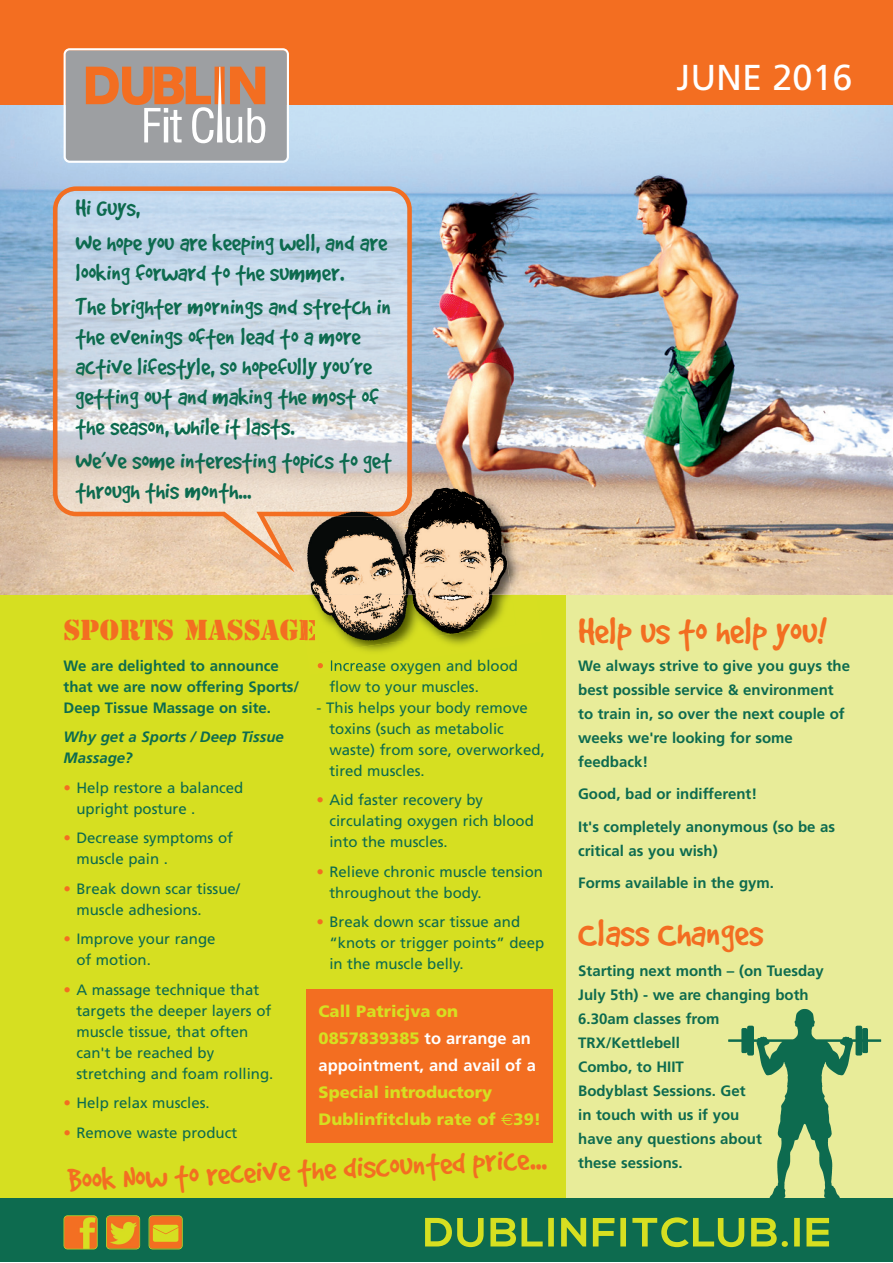
<style>
.page{position:relative;width:893px;height:1263px;background:#fff}
.page>*{position:absolute;margin:0;border:0;box-sizing:border-box;transform-origin:0 0}
.t1{font:42px "Good Dog";color:#f36e21}
.t2{font:36px "Good Dog";color:#f36e21}
.t3{font:36px "Frutiger";color:#fff}
.t4{font:27px/30px "Good Dog";color:#0d6b4f}
.t5{font:27px "Stencil";color:#f36e21}
.t6{font:700 16.5px/27px "Frutiger";color:#fff}
.t7{font:900 16.5px/27px "Frutiger";color:#d6df21}
.t8{font:15px/21px "Frutiger";color:#0d6b4f}
.t9{font:700 15px/24px "Frutiger";color:#0d6b4f}
.t10{font:italic 700 15px/21px "Frutiger";color:#0d6b4f}
.s1{color:#f36e21}
.s2{font-weight:900;color:#d6df21}
.s3{font-family:"Euro Sans";font-weight:400}
</style>
<div class="page">
<div style="left:0;top:0;width:892px;height:1262px;background:#e8ec99"></div>
<div style="left:0;top:0;width:565px;height:1262px;background:#d6df21"></div>
<div style="left:306px;top:989px;width:247px;height:154px;background:#f36e21"></div>
<div style="left:0;top:0;width:892px;height:106px;background:#f36e21"></div>
<img style="left:0;top:106px;width:892px;height:489px">
<div style="left:0;top:1198px;width:892px;height:64px;background:#0d6b4f"></div>
<svg style="left:53px;top:186px;width:359px;height:386px;background:#d1d1d4"></svg>
<svg style="left:425px;top:1217px;width:404px;height:31px"></svg>
<div style="left:64px;top:1215px;width:34px;height:34px;border:2px solid #d6df21;border-radius:4px"></div>
<img style="left:64px;top:1216px;width:33px;height:33px">
<div style="left:107px;top:1216px;width:32px;height:33px;background:#f36e21;border-radius:3px"></div>
<div style="left:106px;top:1215px;width:34px;height:34px;border:2px solid #d6df21;border-radius:4px"></div>
<img style="left:108px;top:1220px;width:31px;height:26px">
<div style="left:149px;top:1216px;width:33px;height:33px;background:#f36e21;border-radius:3px"></div>
<div style="left:149px;top:1215px;width:34px;height:34px;border:2px solid #d6df21;border-radius:4px"></div>
<svg style="left:153px;top:1225px;width:25px;height:17px"></svg>
<svg style="left:64px;top:48px;width:225px;height:115px;background:#b6a196"></svg>
<img style="left:728px;top:1008px;width:154px;height:190px">
<img style="left:302px;top:595px;width:29px;height:76px">
<img style="left:412px;top:471px;width:124px;height:124px">
<img style="left:287px;top:516px;width:14px;height:79px">
<svg style="left:318px;top:663px;width:5px;height:5px"></svg>
<img style="left:331px;top:660px;width:64px;height:11px">
<img style="left:285px;top:487px;width:16px;height:25px">
<img style="left:286px;top:512px;width:15px;height:4px">
<img style="left:312px;top:595px;width:197px;height:58px">
<img style="left:301px;top:481px;width:211px;height:114px">
<img style="left:300px;top:493px;width:89px;height:19px">
<img style="left:389px;top:493px;width:23px;height:23px">
<h3 class="t4" style="left:76px;top:190px;width:313px;line-height:34.2px">Hi Guys,<br>We hope you are keeping well, and are</h3>
<h3 class="t4" style="left:76px;top:254px;width:317px;line-height:34.2px">looking forward to the summer.<br>The brighter mornings and stretch in</h3>
<h3 class="t4" style="left:76px;top:321px;width:305px">the evenings often lead to a more active lifestyle, so hopefully you’re getting out and making the most of the season, while it lasts.</h3>
<h3 class="t4" style="left:76px;top:445px;width:318px">We’ve some interesting topics to get through this month...</h3>
<h2 class="t3" style="left:676px;top:63px;width:178px">JUNE 2016</h2>
<h3 class="t5" style="left:64px;top:615px;width:254px">SPORTS MASSAGE</h3>
<p class="t8" style="left:329px;top:656px;width:190px;text-indent:-13px"><span class="s1">•</span> Increase oxygen and blood flow to your muscles.</p>
<p class="t8" style="left:329px;top:698px;width:217px;text-indent:-13px">- This helps your body remove toxins (such as metabolic waste) from sore, overworked, tired muscles.</p>
<p class="t8" style="left:329px;top:791px;width:206px;text-indent:-13px"><span class="s1">•</span> Aid faster recovery by circulating oxygen rich blood into the muscles.</p>
<p class="t8" style="left:329px;top:862px;width:215px;text-indent:-13px"><span class="s1">•</span> Relieve chronic muscle tension throughout the body.</p>
<p class="t8" style="left:329px;top:913px;width:217px;text-indent:-13px"><span class="s1">•</span> Break down scar tissue and “knots or trigger points” deep in the muscle belly.</p>
<p class="t9" style="left:64px;top:656px;width:237px;line-height:21px">We are delighted to announce that we are now offering Sports/<br>Deep Tissue Massage on site.</p>
<p class="t10" style="left:64px;top:728px;width:222px">Why get a Sports / Deep Tissue<br>Massage?</p>
<p class="t8" style="left:76px;top:778px;width:169px;text-indent:-13px"><span class="s1">•</span> Help restore a balanced upright posture .</p>
<p class="t8" style="left:76px;top:829px;width:158px;text-indent:-13px"><span class="s1">•</span> Decrease symptoms of muscle pain .</p>
<p class="t8" style="left:76px;top:879px;width:165px;text-indent:-13px"><span class="s1">•</span> Break down scar tissue/ muscle adhesions.</p>
<p class="t8" style="left:76px;top:930px;width:141px;text-indent:-13px"><span class="s1">•</span> Improve your range of motion.</p>
<p class="t8" style="left:76px;top:980px;width:199px;text-indent:-13px"><span class="s1">•</span> A massage technique that targets the deeper layers of muscle tissue, that often can't be reached by stretching and foam rolling.</p>
<p class="t8" style="left:64px;top:1094px;width:148px"><span class="s1">•</span> Help relax muscles.</p>
<p class="t8" style="left:64px;top:1123px;width:175px"><span class="s1">•</span> Remove waste product</p>
<p class="t6" style="left:319px;top:999px;width:219px"><span class="s2">Call Patricjva on<br>0857839385</span> to arrange an appointment, and avail of a</p>
<p class="t7" style="left:319px;top:1080px;width:224px">Special introductory<br>Dublinfitclub rate of <span class="s3">€</span>39!</p>
<h2 class="t2" style="left:66px;top:1160px;width:481px;rotate:-3deg">Book Now to receive the discounted price...</h2>
<h1 class="t1" style="left:578px;top:605px;width:250px">Help us to help you!</h1>
<p class="t9" style="left:578px;top:655px;width:273px">We always strive to give you guys the best possible service &amp; environment to train in, so over the next couple of weeks we're looking for some feedback!</p>
<p class="t9" style="left:578px;top:779px;width:259px;line-height:32.5px">Good, bad or indifferent!<br>It's completely anonymous (so be as</p>
<p class="t9" style="left:578px;top:836px;width:197px;line-height:32.5px">critical as you wish)<br>Forms available in the gym.</p>
<h1 class="t1" style="left:578px;top:907px;width:187px">Class Changes</h1>
<p class="t9" style="left:578px;top:960px;width:247px">Starting next month – (on Tuesday<br>July 5th) - we are changing both<br>6.30am classes from<br>TRX/Kettlebell<br>Combo, to HIIT<br>Bodyblast Sessions. Get<br>in touch with us if you<br>have any questions about<br>these sessions.</p>
</div>
